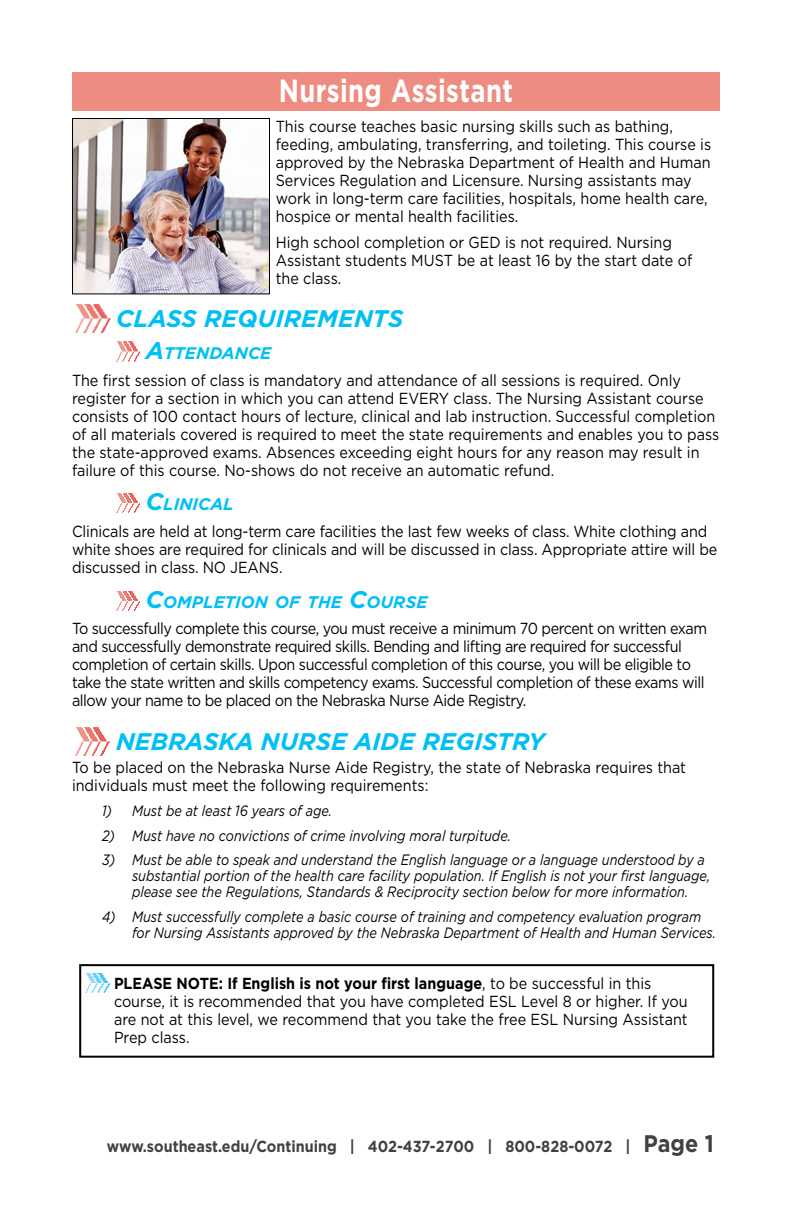
<style>
.page{position:relative;width:792px;height:1224px;background:#fff}
.page>*{position:absolute;margin:0;border:0;box-sizing:border-box;transform-origin:0 0}
.t1{font:700 32px "Gotham";letter-spacing:.015em;color:#fff;scale:.8 1}
.t2{font:italic 700 24px "Gotham";color:#00c0f3}
.t3{font:italic 700 16.8px "Gotham";color:#00c0f3}
.t4{font:16px/18px "Gotham";color:#000;scale:.9 1}
.t5{font:16px/18px "Gotham";letter-spacing:-.03em;color:#000;scale:.9 1}
.t6{font:700 16px "Gotham";color:#414042;scale:.9 1}
.t7{font:italic 15px/16px "Gotham";color:#000;scale:.85 1}
.s1{font-size:24px}
.s2{font-weight:700}
</style>
<div class="page">
<div style="left:72px;top:72px;width:648px;height:39px;background:#ed8d81"></div>
<img style="left:75px;top:304px;width:36px;height:29px">
<img style="left:75px;top:727px;width:35px;height:29px">
<svg style="left:79px;top:964px;width:636px;height:94px"></svg>
<img style="left:116px;top:341px;width:24px;height:21px">
<img style="left:116px;top:493px;width:24px;height:20px">
<img style="left:116px;top:591px;width:24px;height:20px">
<img style="left:72px;top:118px;width:198px;height:177px">
<h1 class="t1" style="left:279px;top:70px;width:294px">Nursing Assistant</h1>
<p class="t4" style="left:276px;top:117px;width:485px">This course teaches basic nursing skills such as bathing, feeding, ambulating, transferring, and toileting. This course is approved by the Nebraska Department of Health and Human Services Regulation and Licensure. Nursing assistants may work in long-term care facilities, hospitals, home health care, hospice or mental health facilities.</p>
<p class="t4" style="left:276px;top:233px;width:464px">High school completion or GED is not required. Nursing<br>Assistant students MUST be at least 16 by the start date of the class.</p>
<h2 class="t2" style="left:116px;top:303px;width:289px">CLASS REQUIREMENTS</h2>
<p class="t3" style="left:146px;top:342px;width:127px"><span class="s1">A</span>TTENDANCE</p>
<p class="t4" style="left:72px;top:371px;width:721px">The first session of class is mandatory and attendance of all sessions is required. Only register for a section in which you can attend EVERY class. The Nursing Assistant course consists of 100 contact hours of lecture, clinical and lab instruction. Successful completion of all materials covered is required to meet the state requirements and enables you to pass the state-approved exams. Absences exceeding eight hours for any reason may result in failure of this course. No-shows do not receive an automatic refund.</p>
<p class="t3" style="left:146px;top:493px;width:90px"><span class="s1">C</span>LINICAL</p>
<p class="t4" style="left:72px;top:522px;width:719px">Clinicals are held at long-term care facilities the last few weeks of class. White clothing and white shoes are required for clinicals and will be discussed in class. Appropriate attire will be discussed in class. NO JEANS.</p>
<p class="t3" style="left:146px;top:591px;width:283px"><span class="s1">C</span>OMPLETION OF THE <span class="s1">C</span>OURSE</p>
<p class="t5" style="left:72px;top:619px;width:707px">To successfully complete this course, you must receive a minimum 70 percent on written exam and successfully demonstrate required skills. Bending and lifting are required for successful completion of certain skills. Upon successful completion of this course, you will be eligible to take the state written and skills competency exams. Successful completion of these exams will allow your name to be placed on the Nebraska Nurse Aide Registry.</p>
<h2 class="t2" style="left:116px;top:725px;width:430px">NEBRASKA NURSE AIDE REGISTRY</h2>
<p class="t4" style="left:72px;top:758px;width:684px">To be placed on the Nebraska Nurse Aide Registry, the state of Nebraska requires that individuals must meet the following requirements:</p>
<p class="t7" style="left:102px;top:802px;width:272px">1) Must be at least 16 years of age.</p>
<p class="t7" style="left:102px;top:827px;width:483px">2) Must have no convictions of crime involving moral turpitude.</p>
<p class="t7" style="left:132px;top:852px;width:682px;text-indent:-30px">3) Must be able to speak and understand the English language or a language understood by a substantial portion of the health care facility population. If English is not your first language, please see the Regulations, Standards &amp; Reciprocity section below for more information.</p>
<p class="t7" style="left:132px;top:908px;width:689px;text-indent:-30px">4) Must successfully complete a basic course of training and competency evaluation program for Nursing Assistants approved by the Nebraska Department of Health and Human Services.</p>
<p class="t4" style="left:114px;top:974px;width:639px"><span class="s2">PLEASE NOTE: If English is not your first language</span>, to be successful in this course, it is recommended that you have completed ESL Level 8 or higher. If you are not at this level, we recommend that you take the free ESL Nursing Assistant Prep class.</p>
<p class="t6" style="left:107px;top:1135px;width:676px">www.southeast.edu/Continuing | 402-437-2700 | 800-828-0072 | <span class="s1">Page 1</span></p>
</div>
